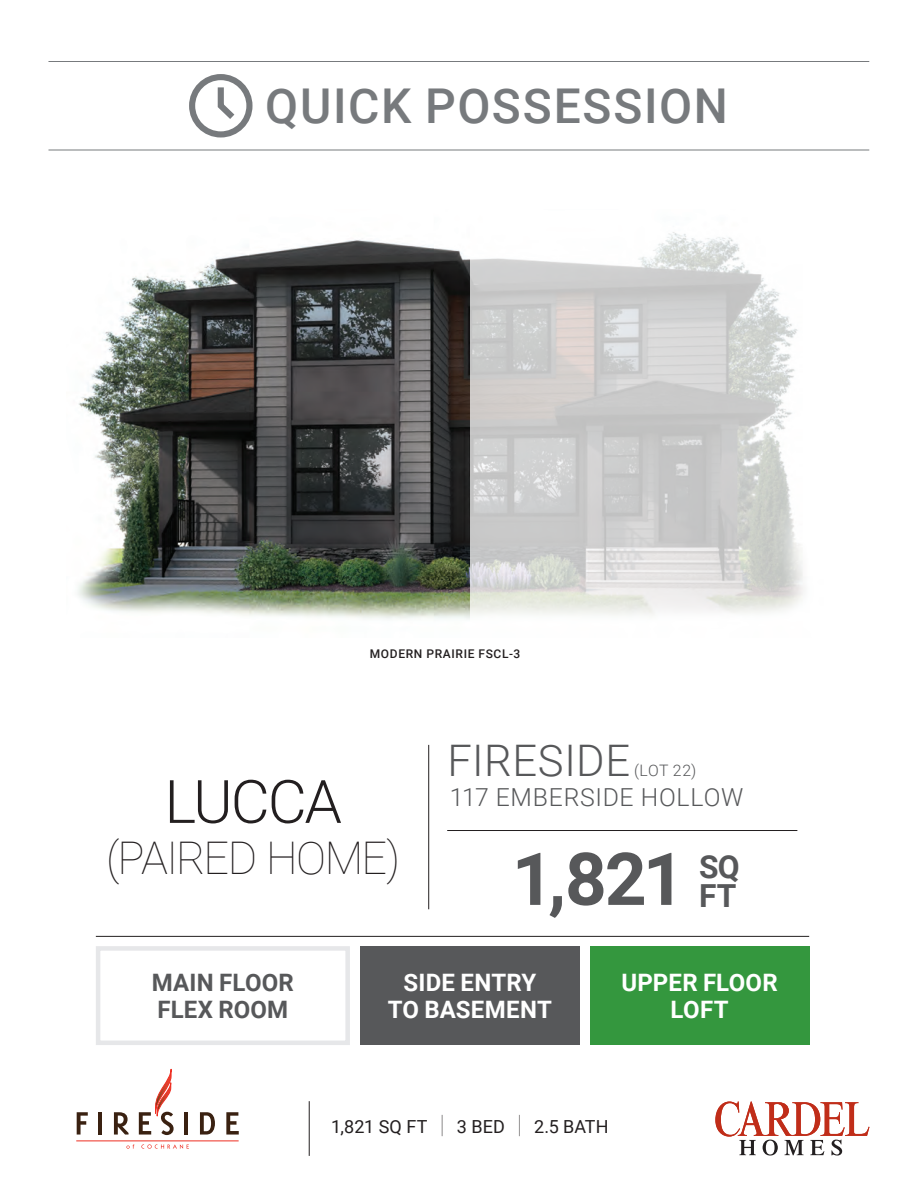
<style>
.page{position:relative;width:918px;height:1188px;background:#fff}
.page>*{position:absolute;margin:0;border:0;box-sizing:border-box;transform-origin:0 0}
.t1{font:700 73.05px "Roboto";color:#57585a}
.t2{font:300 60px "Roboto";letter-spacing:-.035em;color:#231f20}
.t3{font:500 48px "Roboto";letter-spacing:.035em;color:#777a7d}
.t4{font:100 45px "Roboto";letter-spacing:-.035em;color:#231f20}
.t5{font:300 43.5px "Roboto";letter-spacing:.015em;color:#57585a}
.t6{font:700 31.8px "Roboto";color:#57585a}
.t7{font:300 24.75px "Roboto";letter-spacing:.03em;color:#57585a}
.t8{font:700 24px/27px "Roboto";letter-spacing:.005em;color:#fff;text-align:center}
.t9{font:700 24px/27px "Roboto";letter-spacing:.005em;color:#57585a}
.t10{font:18px "Roboto";color:#231f20}
.t11{font:300 15.75px "Roboto";color:#57585a}
.t12{font:500 12px "Roboto";letter-spacing:.055em;color:#231f20}
.s1{font-weight:100;font-size:25.2px}
</style>
<div class="page">
<hr style="left:48px;top:150px;width:821px;height:1px;background:#777a7d">
<hr style="left:48px;top:61px;width:821px;height:1px;background:#777a7d">
<hr style="left:309px;top:1101px;width:1px;height:55px;background:#231f20">
<hr style="left:76px;top:1141px;width:163px;height:1px;background:#ee2e22">
<hr style="left:428px;top:745px;width:1px;height:164px;background:#231f20">
<hr style="left:96px;top:936px;width:713px;height:1px;background:#231f20">
<hr style="left:447px;top:830px;width:350px;height:1px;background:#231f20">
<div style="left:189px;top:74px;width:64px;height:64px;border:6px solid #777a7d;border-radius:50%"></div>
<svg style="left:217px;top:81px;width:24px;height:44px"></svg>
<img style="left:78px;top:240px;width:392px;height:379px">
<svg style="left:470px;top:232px;width:334px;height:383px;background:#d6d7d6"></svg>
<div style="left:96px;top:946px;width:254px;height:99px;border:4px solid #e6e7e9"></div>
<div style="left:360px;top:946px;width:220px;height:99px;background:#57585a"></div>
<div style="left:590px;top:946px;width:219px;height:99px;background:#34973e"></div>
<svg style="left:77px;top:1112px;width:11px;height:23px"></svg>
<hr style="left:98px;top:1112px;width:4px;height:23px;background:#3a2111">
<svg style="left:114px;top:1112px;width:15px;height:23px"></svg>
<hr style="left:184px;top:1112px;width:4px;height:23px;background:#3a2111">
<svg style="left:200px;top:1112px;width:15px;height:23px"></svg>
<svg style="left:226px;top:1112px;width:13px;height:23px"></svg>
<svg style="left:139px;top:1069px;width:35px;height:66px"></svg>
<svg style="left:126px;top:1144px;width:8px;height:5px"></svg>
<svg style="left:141px;top:1144px;width:48px;height:5px"></svg>
<svg style="left:715px;top:1102px;width:154px;height:54px"></svg>
<h1 class="t3" style="left:265px;top:72px;width:464px">QUICK POSSESSION</h1>
<p class="t12" style="left:370px;top:646px;width:152px">MODERN PRAIRIE FSCL-3</p>
<h1 class="t2" style="left:165px;top:760px;width:179px">LUCCA</h1>
<h1 class="t4" style="left:106px;top:826px;width:295px">(PAIRED HOME)</h1>
<p class="t5" style="left:447px;top:730px;width:184px">FIRESIDE</p>
<p class="t11" style="left:634px;top:759px;width:64px">(LOT 22)</p>
<h2 class="t7" style="left:450px;top:780px;width:295px">117 EMBERSIDE HOLLOW</h2>
<h1 class="t1" style="left:512px;top:828px;width:174px">1,821</h1>
<h1 class="t6" style="left:699px;top:844px;width:42px">SQ</h1>
<p class="t6" style="left:699px;top:874px;width:39px">FT</p>
<p class="t9" style="left:152px;top:968px;width:143px">MAIN FLOOR<br>FLEX ROOM</p>
<p class="t8" style="left:388px;top:968px;width:166px">SIDE ENTRY<br>TO BASEMENT</p>
<p class="t8" style="left:621px;top:968px;width:158px">UPPER FLOOR<br>LOFT</p>
<p class="t10" style="left:331px;top:1114px;width:279px">1,821 SQ FT <span class="s1">|</span> 3 BED <span class="s1">|</span> 2.5 BATH</p>
</div>
